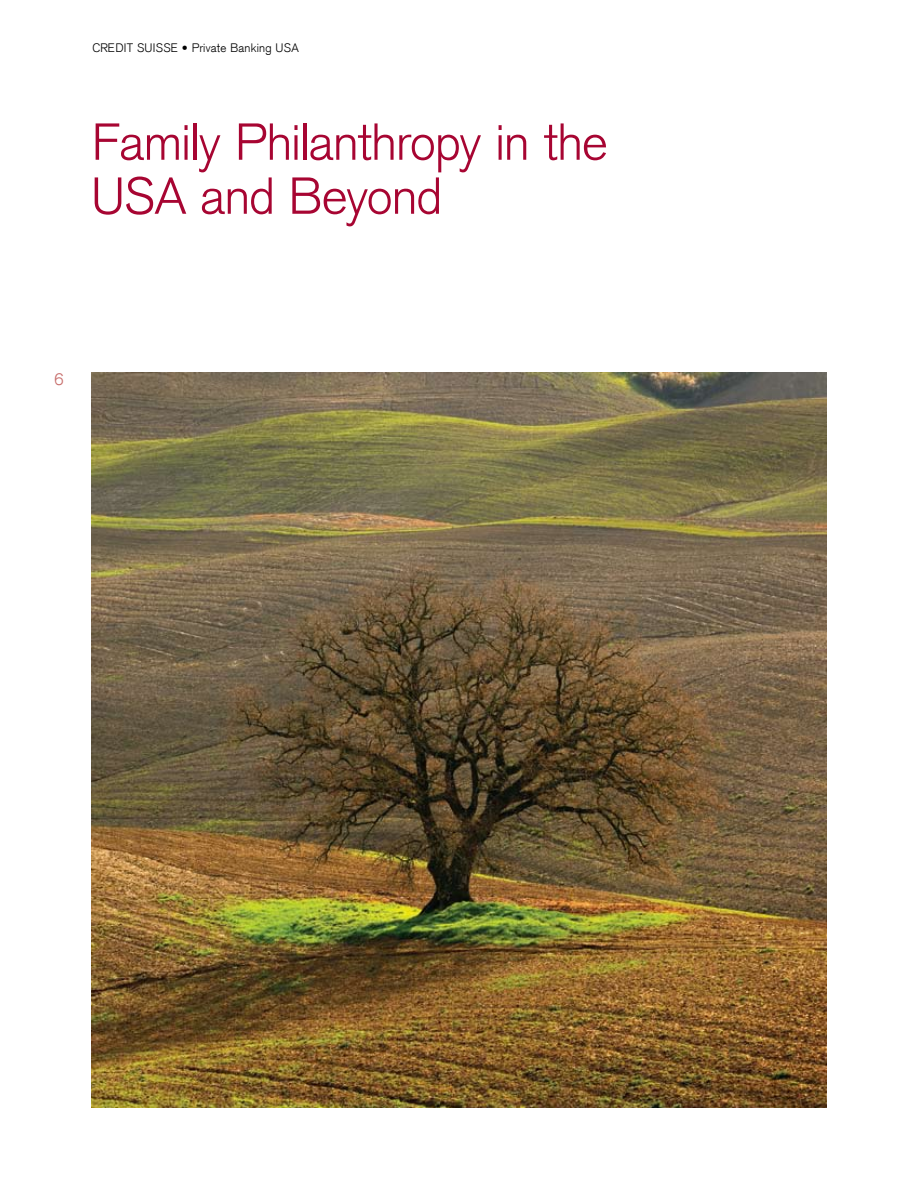
<style>
.page{position:relative;width:918px;height:1188px;background:#fff}
.page>*{position:absolute;margin:0;border:0;box-sizing:border-box;transform-origin:0 0}
.t1{font:300 51px/54px "Credit Suisse Type";letter-spacing:-.015em;color:#a70532}
.t2{font:300 16.5px "Credit Suisse Type";color:#c76d6b}
.t3{font:300 12px "Credit Suisse Type";letter-spacing:.02em;color:#000}
</style>
<div class="page">
<img style="left:92px;top:373px;width:734px;height:735px">
<p class="t3" style="left:92px;top:40px;width:60px">Credit Suiss</p>
<p class="t3" style="left:171px;top:40px;width:129px">e • Private Banking USA</p>
<p class="t1" style="left:91px;top:115px;width:518px">Family Philanthropy in the<br>USA and Beyond</p>
<p class="t2" style="left:55px;top:369px;width:11px">6</p>
</div>
